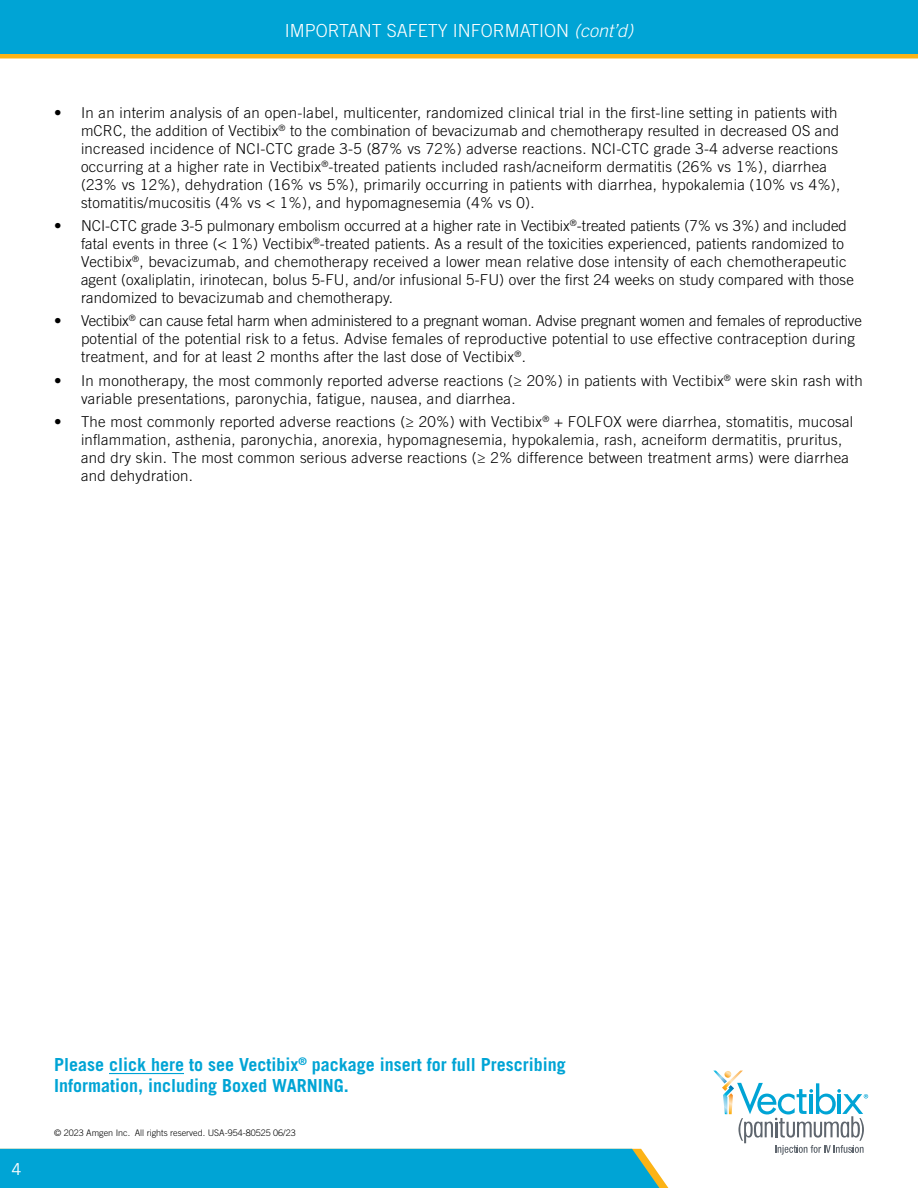
<style>
.page{position:relative;width:918px;height:1188px;background:#fff}
.page>*{position:absolute;margin:0;border:0;box-sizing:border-box;transform-origin:0 0}
.t1{font:700 18px/21px "Trade Gothic LT Std";color:#00a4d5}
.t2{font:300 18px "Trade Gothic LT Std";color:#fff}
.t3{font:16.5px "Trade Gothic LT Std";color:#fff}
.t4{font:300 15px/18px "Trade Gothic LT Std";letter-spacing:.02em;color:#000}
.t5{font:300 9px "Trade Gothic LT Std";color:#000}
.s1{font-style:italic}
</style>
<div class="page">
<div style="left:0;top:0;width:918px;height:54px;background:#00a4d5"></div>
<hr style="left:0;top:54px;width:918px;height:4px;background:#fcb316">
<svg style="left:714px;top:1071px;width:154px;height:84px"></svg>
<div style="left:0;top:1149px;width:668px;height:39px;background:#00a4d5"></div>
<hr style="left:109px;top:1073px;width:75px;height:1px;background:#00a4d5">
<p class="t2" style="left:285px;top:20px;width:350px">IMPORTANT SAFETY INFORMATION <span class="s1">(cont’d)</span></p>
<p class="t4" style="left:81px;top:103px;width:761px;text-indent:-27px">• In an interim analysis of an open-label, multicenter, randomized clinical trial in the first-line setting in patients with mCRC, the addition of Vectibix<sup>®</sup> to the combination of bevacizumab and chemotherapy resulted in decreased OS and increased incidence of NCI-CTC grade 3-5 (87% vs 72%) adverse reactions. NCI-CTC grade 3-4 adverse reactions occurring at a higher rate in Vectibix<sup>®</sup>-treated patients included rash/acneiform dermatitis (26% vs 1%), diarrhea (23% vs 12%), dehydration (16% vs 5%), primarily occurring in patients with diarrhea, hypokalemia (10% vs 4%), stomatitis/mucositis (4% vs &lt; 1%), and hypomagnesemia (4% vs 0).</p>
<p class="t4" style="left:81px;top:217px;width:774px;text-indent:-27px">• NCI-CTC grade 3-5 pulmonary embolism occurred at a higher rate in Vectibix<sup>®</sup>-treated patients (7% vs 3%) and included fatal events in three (&lt; 1%) Vectibix<sup>®</sup>-treated patients. As a result of the toxicities experienced, patients randomized to Vectibix<sup>®</sup>, bevacizumab, and chemotherapy received a lower mean relative dose intensity of each chemotherapeutic agent (oxaliplatin, irinotecan, bolus 5-FU, and/or infusional 5-FU) over the first 24 weeks on study compared with those randomized to bevacizumab and chemotherapy.</p>
<p class="t4" style="left:81px;top:312px;width:782px;text-indent:-27px">• Vectibix<sup>®</sup> can cause fetal harm when administered to a pregnant woman. Advise pregnant women and females of reproductive potential of the potential risk to a fetus. Advise females of reproductive potential to use effective contraception during treatment, and for at least 2 months after the last dose of Vectibix<sup>®</sup>.</p>
<p class="t4" style="left:81px;top:371px;width:783px;text-indent:-27px">• In monotherapy, the most commonly reported adverse reactions (≥ 20%) in patients with Vectibix<sup>®</sup> were skin rash with variable presentations, paronychia, fatigue, nausea, and diarrhea.</p>
<p class="t4" style="left:81px;top:413px;width:774px;text-indent:-27px">• The most commonly reported adverse reactions (≥ 20%) with Vectibix<sup>®</sup> + FOLFOX were diarrhea, stomatitis, mucosal inflammation, asthenia, paronychia, anorexia, hypomagnesemia, hypokalemia, rash, acneiform dermatitis, pruritus, and dry skin. The most common serious adverse reactions (≥ 2% difference between treatment arms) were diarrhea and dehydration.</p>
<p class="t3" style="left:12px;top:1160px;width:12px">4</p>
<p class="t1" style="left:54px;top:1053px;width:513px">Please click here to see Vectibix<sup>®</sup> package insert for full Prescribing<br>Information, including Boxed WARNING.</p>
<p class="t5" style="left:54px;top:1128px;width:243px">© 2023 Amgen Inc. All rights reserved. USA-954-80525 06/23</p>
</div>
